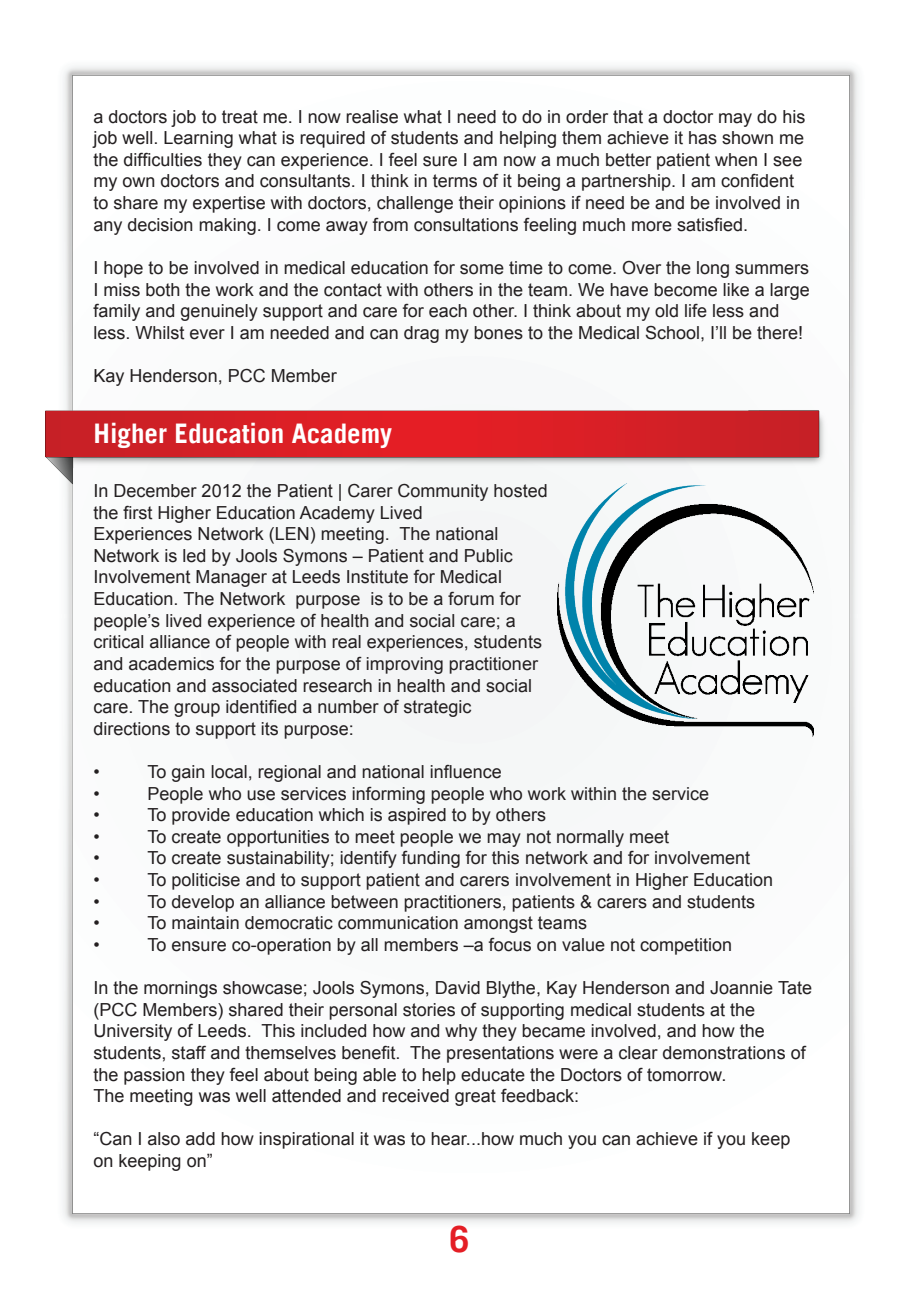
<style>
.page{position:relative;width:919px;height:1289px;background:#fff}
.page>*{position:absolute;margin:0;border:0;box-sizing:border-box;transform-origin:0 0}
.t1{font:700 36px "Trade Gothic LT";color:#e41e25}
.t2{font:700 27px "Trade Gothic LT";color:#fff}
.t3{font:18px/21.6px "Arial";color:#231f20}
</style>
<div class="page">
<img style="left:63px;top:66px;width:797px;height:1158px">
<img style="left:45px;top:382px;width:801px;height:121px">
<img style="left:557px;top:484px;width:256px;height:252px">
<p class="t3" style="left:94px;top:106px;width:713px">a doctors job to treat me. I now realise what I need to do in order that a doctor may do his job well. Learning what is required of students and helping them achieve it has shown me the difficulties they can experience. I feel sure I am now a much better patient when I see my own doctors and consultants. I think in terms of it being a partnership. I am confident to share my expertise with doctors, challenge their opinions if need be and be involved in any decision making. I come away from consultations feeling much more satisfied.</p>
<p class="t3" style="left:94px;top:257px;width:718px">I hope to be involved in medical education for some time to come. Over the long summers I miss both the work and the contact with others in the team. We have become like a large family and genuinely support and care for each other. I think about my old life less and less. Whilst ever I am needed and can drag my bones to the Medical School, I’ll be there!</p>
<p class="t3" style="left:94px;top:365px;width:245px">Kay Henderson, PCC Member</p>
<h2 class="t2" style="left:94px;top:416px;width:300px">Higher Education Academy</h2>
<p class="t3" style="left:94px;top:480px;width:455px">In December 2012 the Patient | Carer Community hosted the first Higher Education Academy Lived<br>Experiences Network (LEN) meeting. The national Network is led by Jools Symons – Patient and Public Involvement Manager at Leeds Institute for Medical Education. The Network purpose is to be a forum for people’s lived experience of health and social care; a critical alliance of people with real experiences, students and academics for the purpose of improving practitioner education and associated research in health and social care. The group identified a number of strategic directions to support its purpose:</p>
<p class="t3" style="left:94px;top:761px;width:8px">•</p>
<p class="t3" style="left:148px;top:761px;width:356px">To gain local, regional and national influence</p>
<p class="t3" style="left:94px;top:782px;width:8px">•</p>
<p class="t3" style="left:148px;top:782px;width:563px">People who use services informing people who work within the service</p>
<p class="t3" style="left:94px;top:804px;width:8px">•</p>
<p class="t3" style="left:148px;top:804px;width:400px">To provide education which is aspired to by others</p>
<p class="t3" style="left:94px;top:825px;width:8px">•</p>
<p class="t3" style="left:148px;top:825px;width:523px">To create opportunities to meet people we may not normally meet</p>
<p class="t3" style="left:94px;top:847px;width:8px">•</p>
<p class="t3" style="left:148px;top:847px;width:604px">To create sustainability; identify funding for this network and for involvement</p>
<p class="t3" style="left:94px;top:869px;width:8px">•</p>
<p class="t3" style="left:148px;top:869px;width:627px">To politicise and to support patient and carers involvement in Higher Education</p>
<p class="t3" style="left:94px;top:890px;width:8px">•</p>
<p class="t3" style="left:148px;top:890px;width:609px">To develop an alliance between practitioners, patients &amp; carers and students</p>
<p class="t3" style="left:94px;top:912px;width:8px">•</p>
<p class="t3" style="left:148px;top:912px;width:441px">To maintain democratic communication amongst teams</p>
<p class="t3" style="left:94px;top:933px;width:8px">•</p>
<p class="t3" style="left:148px;top:933px;width:586px">To ensure co-operation by all members –a focus on value not competition</p>
<p class="t3" style="left:94px;top:977px;width:720px">In the mornings showcase; Jools Symons, David Blythe, Kay Henderson and Joannie Tate (PCC Members) shared their personal stories of supporting medical students at the University of Leeds. This included how and why they became involved, and how the students, staff and themselves benefit. The presentations were a clear demonstrations of the passion they feel about being able to help educate the Doctors of tomorrow.<br>The meeting was well attended and received great feedback:</p>
<p class="t3" style="left:94px;top:1128px;width:698px">“Can I also add how inspirational it was to hear...how much you can achieve if you keep on keeping on”</p>
<h1 class="t1" style="left:449px;top:1217px;width:22px">6</h1>
</div>
